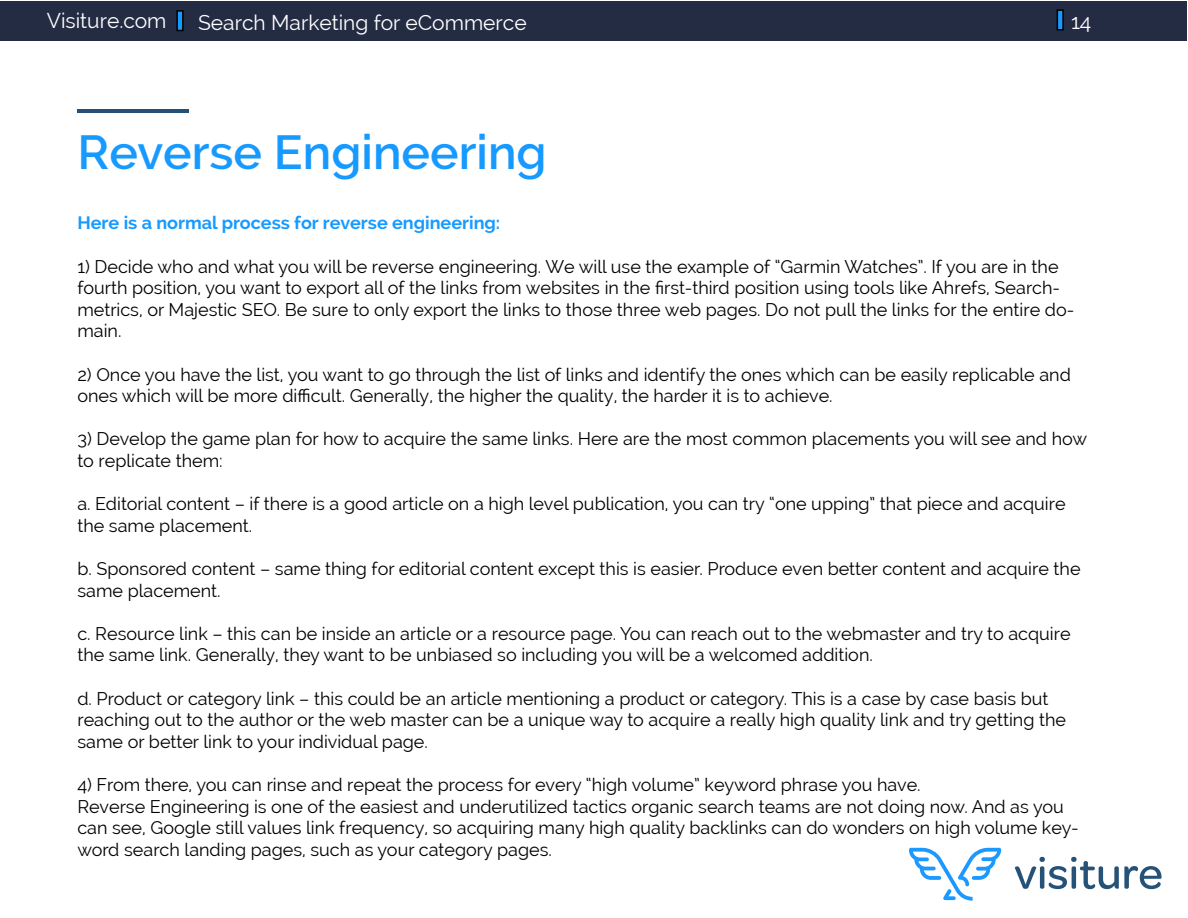
<style>
.page{position:relative;width:1188px;height:918px;background:#fff}
.page>*{position:absolute;margin:0;border:0;box-sizing:border-box;transform-origin:0 0}
.t1{font:600 48px "Raleway";color:#179aff}
.t2{font:21px "Raleway";color:#fff}
.t3{font:18px/21.6px "Raleway";color:#000}
.t4{font:700 18px "Raleway";color:#179aff}
</style>
<div class="page">
<svg style="left:1015px;top:857px;width:147px;height:32px"></svg>
<svg style="left:909px;top:848px;width:92px;height:53px"></svg>
<div style="left:1px;top:1px;width:1186px;height:40px;background:#242c44"></div>
<div style="left:177px;top:11px;width:6px;height:20px;background:#179aff"></div>
<div style="left:176px;top:10px;width:8px;height:21px;border:2px solid #000"></div>
<div style="left:1057px;top:10px;width:6px;height:20px;background:#179aff"></div>
<div style="left:1057px;top:9px;width:7px;height:22px;border:2px solid #000"></div>
<hr style="left:77px;top:110px;width:112px;height:3px;background:#265177">
<p class="t2" style="left:47px;top:8px;width:121px">Visiture.com</p>
<p class="t2" style="left:198px;top:10px;width:330px">Search Marketing for eCommerce</p>
<p class="t2" style="left:1071px;top:10px;width:22px">14</p>
<h1 class="t1" style="left:77px;top:125px;width:471px">Reverse Engineering</h1>
<p class="t4" style="left:77px;top:213px;width:424px">Here is a normal process for reverse engineering:</p>
<p class="t3" style="left:77px;top:255px;width:999px">1) Decide who and what you will be reverse engineering. We will use the example of “Garmin Watches”. If you are in the fourth position, you want to export all of the links from websites in the first-third position using tools like Ahrefs, Search&shy;metrics, or Majestic SEO. Be sure to only export the links to those three web pages. Do not pull the links for the entire do&shy;main.</p>
<p class="t3" style="left:77px;top:363px;width:995px">2) Once you have the list, you want to go through the list of links and identify the ones which can be easily replicable and ones which will be more difficult. Generally, the higher the quality, the harder it is to achieve.</p>
<p class="t3" style="left:77px;top:428px;width:1011px">3) Develop the game plan for how to acquire the same links. Here are the most common placements you will see and how to replicate them:</p>
<p class="t3" style="left:77px;top:493px;width:990px">a. Editorial content – if there is a good article on a high level publication, you can try “one upping” that piece and acquire the same placement.</p>
<p class="t3" style="left:77px;top:558px;width:1005px">b. Sponsored content – same thing for editorial content except this is easier. Produce even better content and acquire the same placement.</p>
<p class="t3" style="left:77px;top:623px;width:995px">c. Resource link – this can be inside an article or a resource page. You can reach out to the webmaster and try to acquire the same link. Generally, they want to be unbiased so including you will be a welcomed addition.</p>
<p class="t3" style="left:77px;top:687px;width:990px">d. Product or category link – this could be an article mentioning a product or category. This is a case by case basis but reaching out to the author or the web master can be a unique way to acquire a really high quality link and try getting the same or better link to your individual page.</p>
<p class="t3" style="left:77px;top:774px;width:1003px">4) From there, you can rinse and repeat the process for every “high volume” keyword phrase you have.<br>Reverse Engineering is one of the easiest and underutilized tactics organic search teams are not doing now. And as you can see, Google still values link frequency, so acquiring many high quality backlinks can do wonders on high volume key&shy;word search landing pages, such as your category pages.</p>
</div>
